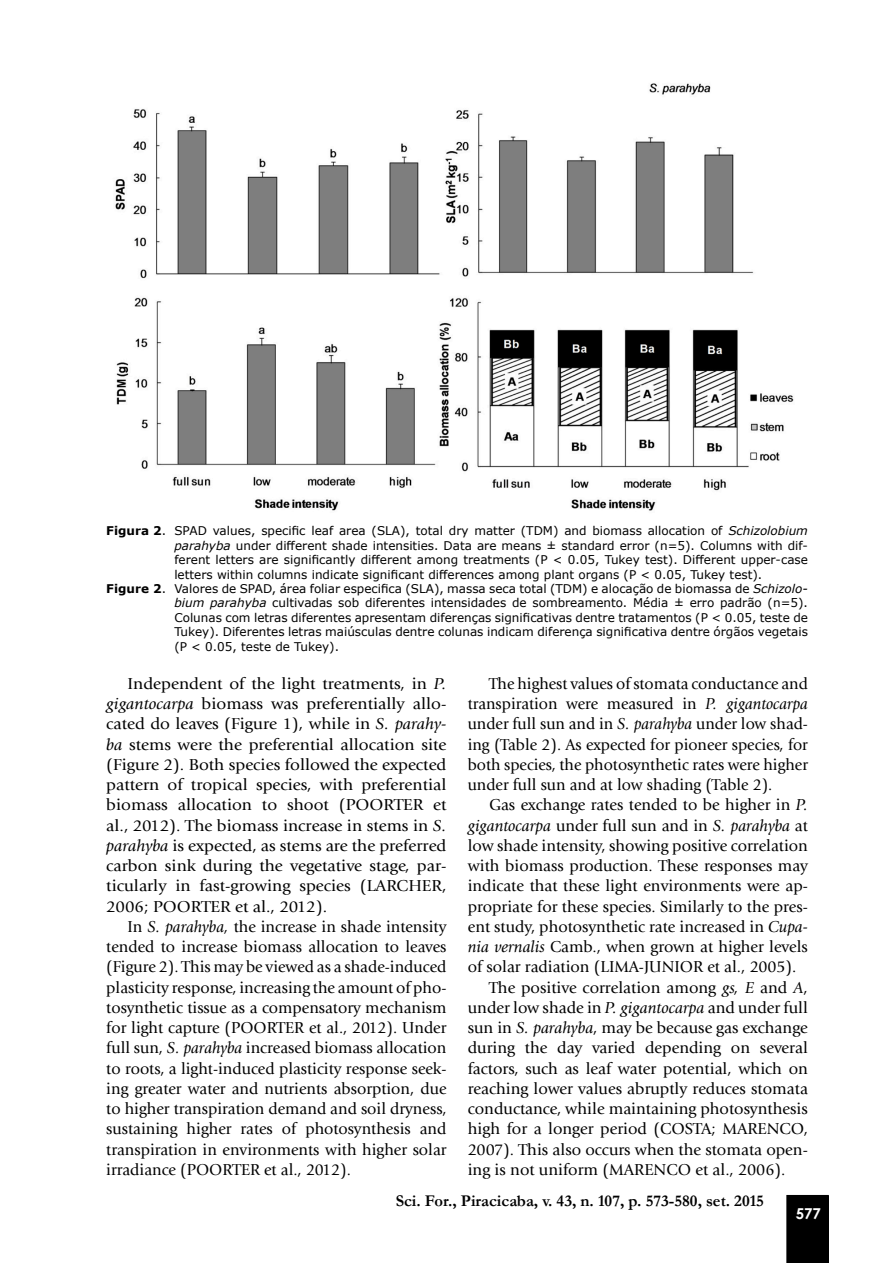
<style>
.page{position:relative;width:893px;height:1263px;background:#fff}
.page>*{position:absolute;margin:0;border:0;box-sizing:border-box;transform-origin:0 0}
.t1{font:16.5px/20.2px "Giovanni";color:#000;text-align:justify}
.t2{font:16.5px/20.2px "Giovanni";color:#000;text-align:justify;scale:1.04 1}
.t3{font:700 16.5px "Garamond";color:#000}
.t4{font:italic 16.5px "Giovanni";color:#000}
.t5{font:700 15px "Century Gothic";color:#fff}
.t6{font:12px "Verdana";color:#000}
.s1{font-weight:700}
.s2{font-style:italic}
.s3{font-style:normal}
</style>
<div class="page">
<div style="left:786px;top:1195px;width:43px;height:68px;background:#000"></div>
<img style="left:115px;top:83px;width:679px;height:428px">
<p class="t6" style="left:106px;top:523px;width:703px"><span class="s1">Figura 2</span>. SPAD values, specific leaf area (SLA), total dry matter (TDM) and biomass allocation of <span class="s2">Schizolobium</span></p>
<p class="t6" style="left:174px;top:537px;width:635px"><span class="s2">parahyba</span> under different shade intensities. Data are means ± standard error (n=5). Columns with dif-</p>
<p class="t6" style="left:174px;top:552px;width:635px">ferent letters are significantly different among treatments (P &lt; 0.05, Tukey test). Different upper-case</p>
<p class="t6" style="left:174px;top:566px;width:589px">letters within columns indicate significant differences among plant organs (P &lt; 0.05, Tukey test).</p>
<p class="t6" style="left:106px;top:580px;width:703px"><span class="s1">Figure 2</span>. Valores de SPAD, área foliar especifica (SLA), massa seca total (TDM) e alocação de biomassa de <span class="s2">Schizolo-</span></p>
<p class="t6" style="left:174px;top:595px;width:635px"><span class="s2">bium parahyba</span> cultivadas sob diferentes intensidades de sombreamento. Média ± erro padrão (n=5).</p>
<p class="t6" style="left:174px;top:609px;width:635px">Colunas com letras diferentes apresentam diferenças significativas dentre tratamentos (P &lt; 0.05, teste de</p>
<p class="t6" style="left:174px;top:624px;width:635px">Tukey). Diferentes letras maiúsculas dentre colunas indicam diferença significativa dentre órgãos vegetais</p>
<p class="t6" style="left:174px;top:638px;width:166px">(P &lt; 0.05, teste de Tukey).</p>
<p class="t2" style="left:106px;top:674px;width:329px;text-indent:21px">Independent of the light treatments, in <span class="s2">P. gigantocarpa</span> biomass was preferentially allo&shy;cated do leaves (Figure 1), while in <span class="s2">S. parahy&shy;ba</span> stems were the preferential allocation site (Figure 2). Both species followed the expected pattern of tropical species, with preferential biomass allocation to shoot (POORTER et al., 2012). The biomass increase in stems in <span class="s2">S. parahyba</span> is expected, as stems are the preferred carbon sink during the vegetative stage, par&shy;ticularly in fast-growing species (LARCHER, 2006; POORTER et al., 2012).</p>
<p class="t1" style="left:106px;top:917px;width:342px;text-indent:21px">In <span class="s2">S. parahyba,</span> the increase in shade intensity tended to increase biomass allocation to leaves (Figure 2). This may be viewed as a shade-induced plasticity response, increasing the amount of pho&shy;tosynthetic tissue as a compensatory mechanism for light capture (POORTER et al., 2012). Under full sun, <span class="s2">S. parahyba</span> increased biomass allocation to roots, a light-induced plasticity response seek&shy;ing greater water and nutrients absorption, due to higher transpiration demand and soil dryness, sustaining higher rates of photosynthesis and transpiration in environments with higher solar irradiance (POORTER et al., 2012).</p>
<p class="t1" style="left:468px;top:674px;width:342px;text-indent:21px">The highest values of stomata conductance and transpiration were measured in <span class="s2">P. gigantocarpa </span>under full sun and in <span class="s2">S. parahyba</span> under low shad&shy;ing (Table 2). As expected for pioneer species, for both species, the photosynthetic rates were higher under full sun and at low shading (Table 2).</p>
<p class="t1" style="left:489px;top:795px;width:320px">Gas exchange rates tended to be higher in <span class="s2">P.</span></p>
<p class="t4" style="left:468px;top:816px;width:342px">gigantocarpa <span class="s3">under full sun and in</span> S. parahyba <span class="s3">at</span></p>
<p class="t1" style="left:468px;top:835px;width:342px">low shade intensity, showing positive correlation</p>
<p class="t1" style="left:468px;top:856px;width:342px">with biomass production. These responses may</p>
<p class="t1" style="left:468px;top:876px;width:342px">indicate that these light environments were ap-</p>
<p class="t1" style="left:468px;top:896px;width:342px">propriate for these species. Similarly to the pres-</p>
<p class="t1" style="left:468px;top:916px;width:342px">ent study, photosynthetic rate increased in <span class="s2">Cupa-</span></p>
<p class="t1" style="left:468px;top:937px;width:342px"><span class="s2">nia vernalis</span> Camb., when grown at higher levels</p>
<p class="t1" style="left:468px;top:957px;width:330px">of solar radiation (LIMA-JUNIOR et al., 2005).</p>
<p class="t1" style="left:489px;top:977px;width:320px">The positive correlation among <span class="s2">gs, E</span> and <span class="s2">A</span>,</p>
<p class="t1" style="left:468px;top:997px;width:342px">under low shade in <span class="s2">P. gigantocarpa</span> and under full</p>
<p class="t1" style="left:468px;top:1018px;width:342px">sun in <span class="s2">S. parahyba</span>, may be because gas exchange</p>
<p class="t1" style="left:468px;top:1038px;width:342px">during the day varied depending on several</p>
<p class="t1" style="left:468px;top:1058px;width:342px">factors, such as leaf water potential, which on</p>
<p class="t1" style="left:468px;top:1078px;width:342px">reaching lower values abruptly reduces stomata</p>
<p class="t1" style="left:468px;top:1099px;width:342px">conductance, while maintaining photosynthesis</p>
<p class="t1" style="left:468px;top:1119px;width:342px">high for a longer period (COSTA; MARENCO,</p>
<p class="t1" style="left:468px;top:1139px;width:342px">2007). This also occurs when the stomata open-</p>
<p class="t1" style="left:468px;top:1159px;width:319px">ing is not uniform (MARENCO et al., 2006).</p>
<p class="t3" style="left:396px;top:1189px;width:370px">Sci. For., Piracicaba, v. 43, n. 107, p. 573-580, set. 2015</p>
<p class="t5" style="left:796px;top:1202px;width:27px">577</p>
</div>
